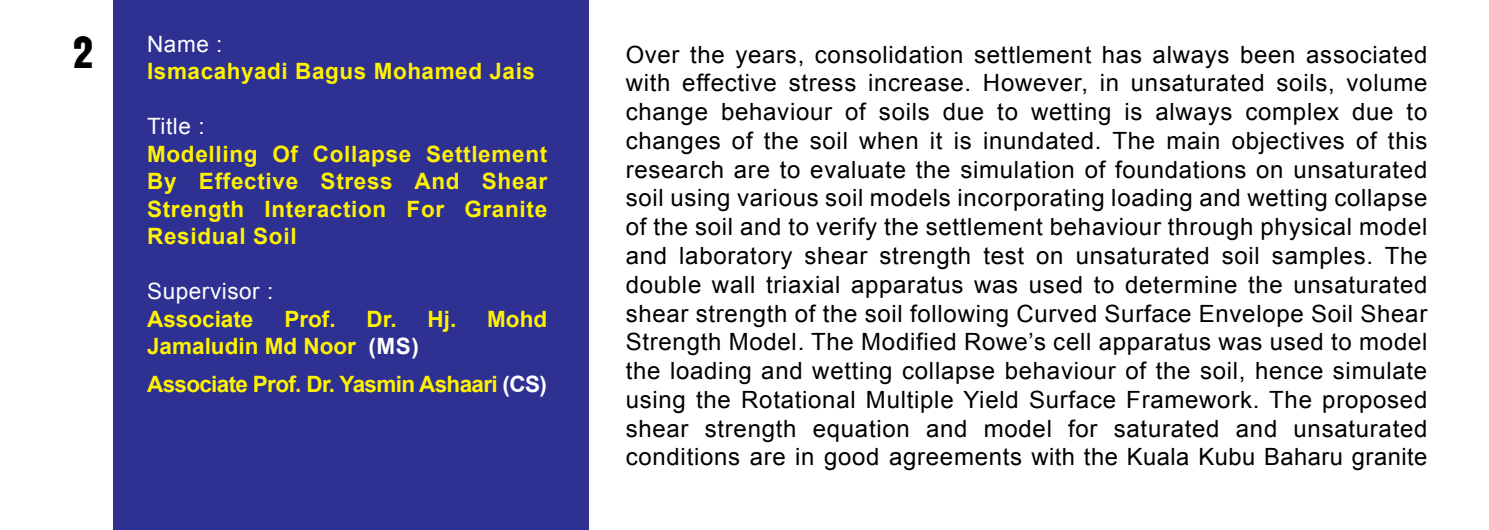
<style>
.page{position:relative;width:1489px;height:530px;background:#fff}
.page>*{position:absolute;margin:0;border:0;box-sizing:border-box;transform-origin:0 0}
.t1{font:40px "Arroyo";color:#000}
.t2{font:23.75px/28.8px "Arial";letter-spacing:.02em;color:#000;text-align:justify}
.t3{font:700 22.5px/27.5px "Arial";letter-spacing:.025em;color:#fff200;text-align:justify}
.t4{font:700 22.5px/37.5px "Arial";letter-spacing:-.03em;color:#fff200}
.t5{font:22.5px "Arial";letter-spacing:.025em;color:#fff}
.t6{font:700 22.5px "Arial";color:#fff200}
.s1{color:#fff}
</style>
<div class="page">
<div style="left:113px;top:0;width:475px;height:530px;background:#2e3092"></div>
<h1 class="t1" style="left:74px;top:24px;width:21px">2</h1>
<p class="t5" style="left:147px;top:29px;width:77px">Name :</p>
<p class="t3" style="left:147px;top:58px;width:389px">Ismacahyadi Bagus Mohamed Jais</p>
<p class="t5" style="left:147px;top:112px;width:59px">Title :</p>
<p class="t3" style="left:147px;top:141px;width:401px">Modelling Of Collapse Settlement By Effective Stress And Shear Strength Interaction For Granite Residual Soil</p>
<p class="t5" style="left:147px;top:277px;width:128px">Supervisor :</p>
<p class="t6" style="left:147px;top:304px;width:108px">Associate</p>
<p class="t3" style="left:284px;top:306px;width:53px">Prof.</p>
<p class="t3" style="left:366px;top:306px;width:91px">Dr. Hj.</p>
<p class="t3" style="left:487px;top:306px;width:61px">Mohd</p>
<p class="t4" style="left:147px;top:328px;width:401px">Jamaludin Md Noor <span class="s1">(MS)<br></span>Associate Prof. Dr. Yasmin Ashaari <span class="s1">(CS)</span></p>
<p class="t2" style="left:625px;top:40px;width:803px">Over the years, consolidation settlement has always been associated with effective stress increase. However, in unsaturated soils, volume change behaviour of soils due to wetting is always complex due to changes of the soil when it is inundated. The main objectives of this research are to evaluate the simulation of foundations on unsaturated soil using various soil models incorporating loading and wetting collapse of the soil and to verify the settlement behaviour through physical model and laboratory shear strength test on unsaturated soil samples. The double wall triaxial apparatus was used to determine the unsaturated shear strength of the soil following Curved Surface Envelope Soil Shear Strength Model. The Modified Rowe’s cell apparatus was used to model the loading and wetting collapse behaviour of the soil, hence simulate using the Rotational Multiple Yield Surface Framework. The proposed shear strength equation and model for saturated and unsaturated conditions are in good agreements with the Kuala Kubu Baharu granite</p>
</div>
